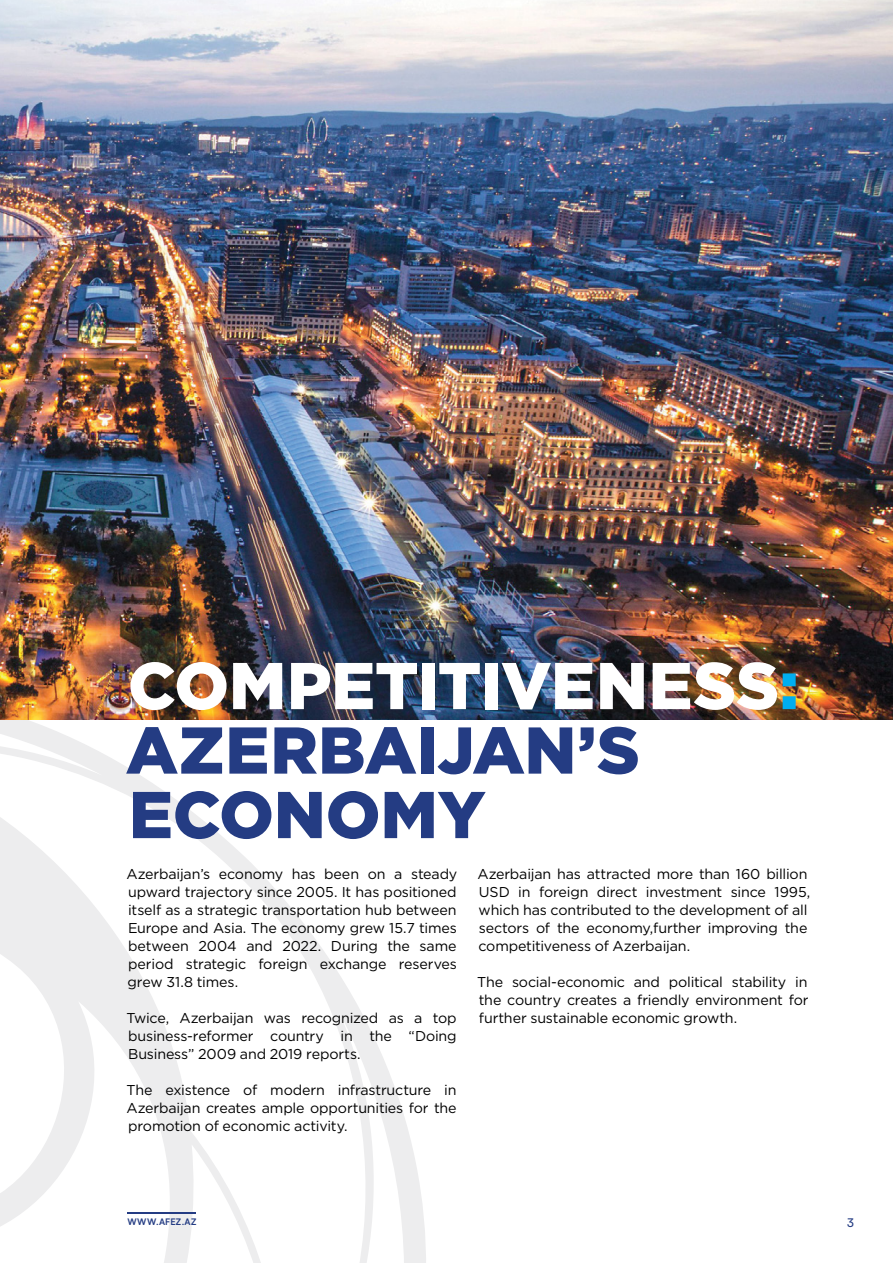
<style>
.page{position:relative;width:893px;height:1263px;background:#fff}
.page>*{position:absolute;margin:0;border:0;box-sizing:border-box;transform-origin:0 0}
.t1{font:900 66px/64.5px "Gotham";letter-spacing:-.005em;color:#243c83}
.t2{font:14.25px/18px "Gotham";letter-spacing:-.01em;color:#000;text-align:justify}
.t3{font:500 12px "Satoshi";color:#243c83}
.t4{font:700 9px "Satoshi";letter-spacing:.03em;color:#243c83}
.s1{color:#fff}
.s2{color:#00aeef}
</style>
<div class="page">
<svg style="left:0;top:719px;width:785px;height:544px"></svg>
<img style="left:0;top:0;width:893px;height:719px">
<hr style="left:128px;top:1212px;width:68px;height:1px;background:#243c83">
<h1 class="t1" style="left:126px;top:653px;width:675px"><span class="s1">COMPETITIVENESS</span><span class="s2">:<br></span>AZERBAIJAN’S<br>ECONOMY</h1>
<p class="t2" style="left:127px;top:865px;width:332px">Azerbaijan’s economy has been on a steady upward trajectory since 2005. It has positioned itself as a strategic transportation hub between Europe and Asia. The economy grew 15.7 times between 2004 and 2022. During the same period strategic foreign exchange reserves grew 31.8 times.</p>
<p class="t2" style="left:126px;top:1009px;width:332px">Twice, Azerbaijan was recognized as a top business-reformer country in the “Doing Business” 2009 and 2019 reports.</p>
<p class="t2" style="left:126px;top:1081px;width:332px">The existence of modern infrastructure in Azerbaijan creates ample opportunities for the promotion of economic activity.</p>
<p class="t2" style="left:477px;top:865px;width:335px;text-align:left">Azerbaijan has attracted more than 160 billion USD in foreign direct investment since 1995, which has contributed to the development of all sectors of the economy,further improving the competitiveness of Azerbaijan.</p>
<p class="t2" style="left:477px;top:973px;width:333px">The social-economic and political stability in the country creates a friendly environment for further sustainable economic growth.</p>
<p class="t4" style="left:128px;top:1215px;width:70px">WWW.AFEZ.AZ</p>
<p class="t3" style="left:847px;top:1214px;width:8px">3</p>
</div>
